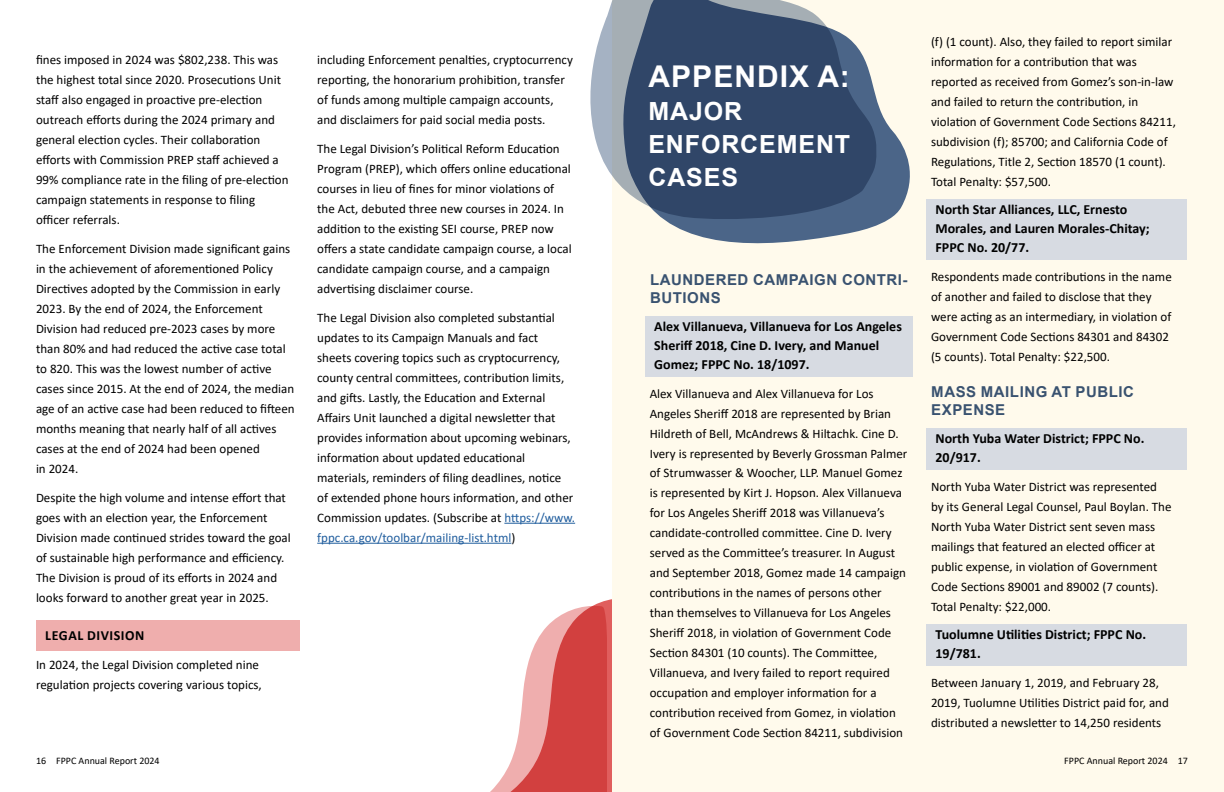
<style>
.page{position:relative;width:1224px;height:792px;background:#fff}
.page>*{position:absolute;margin:0;border:0;box-sizing:border-box;transform-origin:0 0}
.t1{font:700 30px "Arial";letter-spacing:.035em;color:#fff}
.t2{font:700 25px/33px "Arial";letter-spacing:.035em;color:#fff}
.t3{font:700 15px/18px "Arial";letter-spacing:.035em;color:#395270}
.t4{font:700 14px/19px "Calibri";color:#000}
.t5{font:700 14px "Calibri";letter-spacing:.04em;color:#000}
.t6{font:13px/20px "Calibri";color:#000}
.t7{font:10px "Calibri";color:#000}
.s1{color:#215e9e}
</style>
<div class="page">
<svg style="left:592px;top:599px;width:20px;height:193px"></svg>
<svg style="left:490px;top:606px;width:117px;height:186px"></svg>
<div style="left:612px;top:0;width:612px;height:792px;background:#fffaec"></div>
<svg style="left:663px;top:97px;width:247px;height:147px;fill:#4b6588"></svg>
<svg style="left:590px;top:0;width:286px;height:219px;background:#546681"></svg>
<div style="left:36px;top:621px;width:263px;height:30px;background:#efaead"></div>
<hr style="left:504px;top:523px;width:71px;height:1px;background:#215e9e">
<hr style="left:317px;top:543px;width:194px;height:1px;background:#215e9e">
<div style="left:645px;top:316px;width:268px;height:61px;background:#d7dbe2"></div>
<div style="left:927px;top:199px;width:260px;height:61px;background:#d7dbe2"></div>
<div style="left:927px;top:428px;width:260px;height:42px;background:#d7dbe2"></div>
<div style="left:927px;top:624px;width:260px;height:42px;background:#d7dbe2"></div>
<p class="t6" style="left:36px;top:49px;width:254px">fines imposed in 2024 was $802,238. This was the highest total since 2020. Prosecutions Unit staff also engaged in proactive pre-election outreach efforts during the 2024 primary and general election cycles. Their collaboration efforts with Commission PREP staff achieved a 99% compliance rate in the filing of pre-election campaign statements in response to filing officer referrals.</p>
<p class="t6" style="left:36px;top:238px;width:260px">The Enforcement Division made significant gains in the achievement of aforementioned Policy Directives adopted by the Commission in early 2023. By the end of 2024, the Enforcement Division had reduced pre-2023 cases by more than 80% and had reduced the active case total to 820. This was the lowest number of active cases since 2015. At the end of 2024, the median age of an active case had been reduced to fifteen months meaning that nearly half of all actives cases at the end of 2024 had been opened<br>in 2024.</p>
<p class="t6" style="left:36px;top:487px;width:256px">Despite the high volume and intense effort that goes with an election year, the Enforcement Division made continued strides toward the goal of sustainable high performance and efficiency.<br>The Division is proud of its efforts in 2024 and looks forward to another great year in 2025.</p>
<h4 class="t5" style="left:45px;top:626px;width:101px">LEGAL DIVISION</h4>
<p class="t6" style="left:36px;top:655px;width:227px">In 2024, the Legal Division completed nine regulation projects covering various topics,</p>
<p class="t6" style="left:317px;top:49px;width:257px">including Enforcement penalties, cryptocurrency reporting, the honorarium prohibition, transfer of funds among multiple campaign accounts, and disclaimers for paid social media posts.</p>
<p class="t6" style="left:317px;top:138px;width:256px">The Legal Division’s Political Reform Education Program (PREP), which offers online educational courses in lieu of fines for minor violations of the Act, debuted three new courses in 2024. In addition to the existing SEI course, PREP now offers a state candidate campaign course, a local candidate campaign course, and a campaign advertising disclaimer course.</p>
<p class="t6" style="left:317px;top:307px;width:259px">The Legal Division also completed substantial updates to its Campaign Manuals and fact sheets covering topics such as cryptocurrency, county central committees, contribution limits, and gifts. Lastly, the Education and External Affairs Unit launched a digital newsletter that provides information about upcoming webinars, information about updated educational materials, reminders of filing deadlines, notice of extended phone hours information, and other Commission updates. (Subscribe at <span class="s1">https://www. fppc.ca.gov/toolbar/mailing-list.html</span>)</p>
<h2 class="t1" style="left:649px;top:55px;width:203px">APPENDIX A:</h2>
<h2 class="t2" style="left:648px;top:95px;width:203px">MAJOR<br>ENFORCEMENT<br>CASES</h2>
<h3 class="t3" style="left:650px;top:270px;width:259px">LAUNDERED CAMPAIGN CONTRI-<br>BUTIONS</h3>
<h4 class="t4" style="left:654px;top:316px;width:249px">Alex Villanueva, Villanueva for Los Angeles<br>Sheriff 2018, Cine D. Ivery, and Manuel<br>Gomez; FPPC No. 18/1097.</h4>
<p class="t6" style="left:650px;top:383px;width:259px">Alex Villanueva and Alex Villanueva for Los Angeles Sheriff 2018 are represented by Brian Hildreth of Bell, McAndrews &amp; Hiltachk. Cine D.<br>Ivery is represented by Beverly Grossman Palmer of Strumwasser &amp; Woocher, LLP. Manuel Gomez is represented by Kirt J. Hopson. Alex Villanueva for Los Angeles Sheriff 2018 was Villanueva’s candidate-controlled committee. Cine D. Ivery served as the Committee’s treasurer. In August and September 2018, Gomez made 14 campaign contributions in the names of persons other than themselves to Villanueva for Los Angeles Sheriff 2018, in violation of Government Code Section 84301 (10 counts). The Committee, Villanueva, and Ivery failed to report required occupation and employer information for a contribution received from Gomez, in violation of Government Code Section 84211, subdivision</p>
<p class="t6" style="left:931px;top:31px;width:246px">(f) (1 count). Also, they failed to report similar information for a contribution that was reported as received from Gomez’s son-in-law and failed to return the contribution, in violation of Government Code Sections 84211, subdivision (f); 85700; and California Code of Regulations, Title 2, Section 18570 (1 count).<br>Total Penalty: $57,500.</p>
<h4 class="t4" style="left:936px;top:199px;width:216px">North Star Alliances, LLC, Ernesto<br>Morales, and Lauren Morales-Chitay;<br>FPPC No. 20/77.</h4>
<p class="t6" style="left:931px;top:266px;width:242px">Respondents made contributions in the name of another and failed to disclose that they were acting as an intermediary, in violation of Government Code Sections 84301 and 84302 (5 counts). Total Penalty: $22,500.</p>
<h3 class="t3" style="left:931px;top:383px;width:204px">MASS MAILING AT PUBLIC<br>EXPENSE</h3>
<h4 class="t4" style="left:936px;top:428px;width:210px">North Yuba Water District; FPPC No.<br>20/917.</h4>
<p class="t6" style="left:931px;top:476px;width:242px">North Yuba Water District was represented by its General Legal Counsel, Paul Boylan. The North Yuba Water District sent seven mass mailings that featured an elected officer at public expense, in violation of Government Code Sections 89001 and 89002 (7 counts).<br>Total Penalty: $22,000.</p>
<h4 class="t4" style="left:936px;top:624px;width:212px">Tuolumne Utilities District; FPPC No.<br>19/781.</h4>
<p class="t6" style="left:931px;top:672px;width:239px">Between January 1, 2019, and February 28,<br>2019, Tuolumne Utilities District paid for, and distributed a newsletter to 14,250 residents</p>
<p class="t7" style="left:36px;top:753px;width:125px">16 FPPC Annual Report 2024</p>
<p class="t7" style="left:1064px;top:753px;width:125px">FPPC Annual Report 2024 17</p>
</div>
